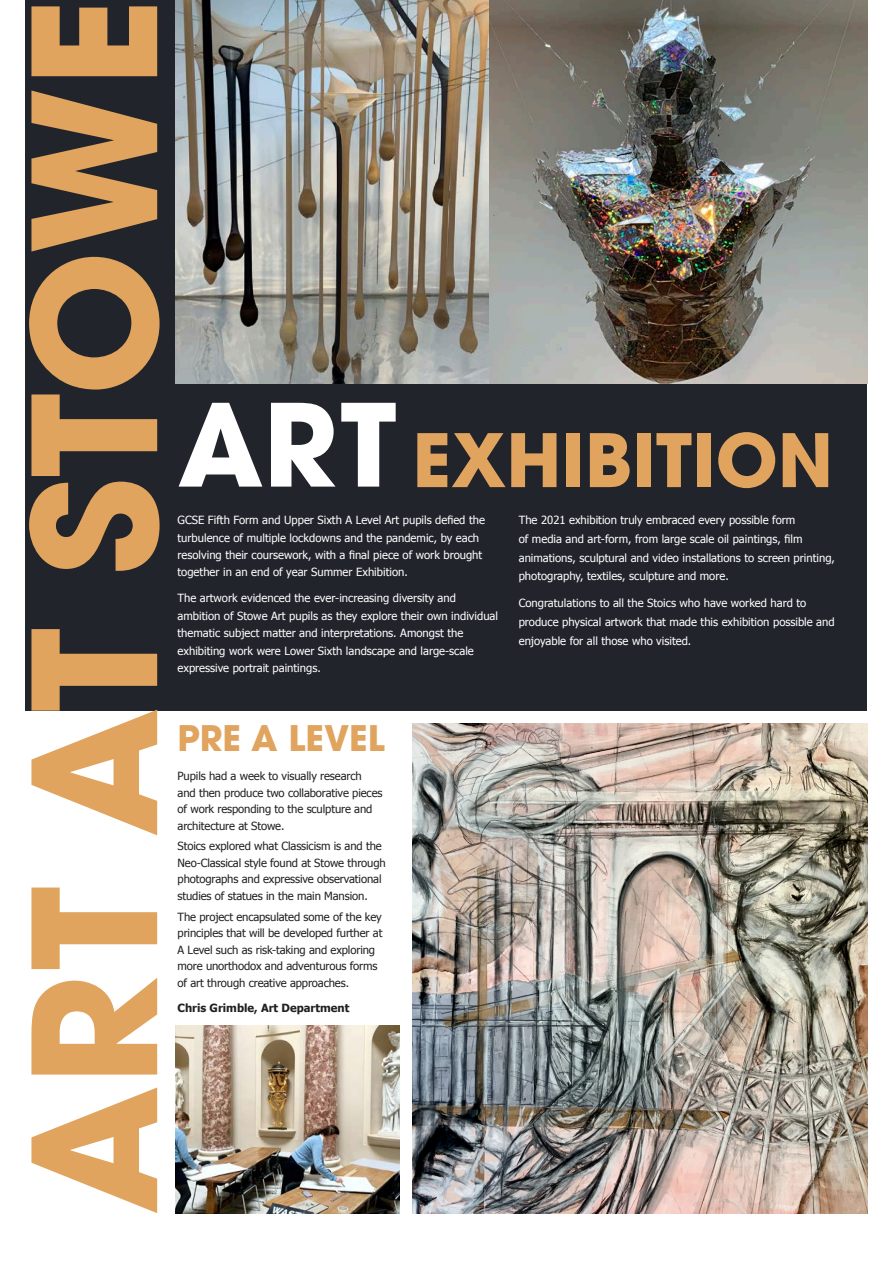
<style>
.page{position:relative;width:893px;height:1263px;background:#fff}
.page>*{position:absolute;margin:0;border:0;box-sizing:border-box;transform-origin:0 0}
.t1{font:700 113.25px "Avant Garde";color:#fff}
.t2{font:700 72.9px "Avant Garde";color:#e0a45e}
.t3{font:700 34.95px "Avant Garde";color:#e0a45e}
.t4{font:11.25px/17.4px "Tahoma";color:#fff}
.t5{font:11.25px/16.5px "Tahoma";letter-spacing:-.01em;color:#231f20}
.t6{font:700 11.25px "Tahoma";color:#231f20}
</style>
<div class="page">
<div style="left:26px;top:0;width:841px;height:710px;background:#22242c"></div>
<img style="left:412px;top:724px;width:455px;height:489px">
<img style="left:176px;top:1025px;width:223px;height:188px">
<img style="left:176px;top:0;width:691px;height:383px">
<svg style="left:29px;top:6px;width:131px;height:1207px;fill:#e0a45e"></svg>
<p class="t1" style="left:178px;top:371px;width:221px">ART</p>
<p class="t2" style="left:412px;top:413px;width:422px">EXHIBITION</p>
<p class="t4" style="left:178px;top:511px;width:309px">GCSE Fifth Form and Upper Sixth A Level Art pupils defied the turbulence of multiple lockdowns and the pandemic, by each resolving their coursework, with a final piece of work brought together in an end of year Summer Exhibition.</p>
<p class="t4" style="left:178px;top:589px;width:322px">The artwork evidenced the ever-increasing diversity and ambition of Stowe Art pupils as they explore their own individual thematic subject matter and interpretations. Amongst the exhibiting work were Lower Sixth landscape and large-scale expressive portrait paintings.</p>
<p class="t3" style="left:178px;top:716px;width:209px">PRE A LEVEL</p>
<p class="t5" style="left:178px;top:767px;width:206px">Pupils had a week to visually research and then produce two collaborative pieces of work responding to the sculpture and architecture at Stowe.</p>
<p class="t5" style="left:178px;top:837px;width:210px">Stoics explored what Classicism is and the Neo-Classical style found at Stowe through photographs and expressive observational studies of statues in the main Mansion.</p>
<p class="t5" style="left:178px;top:908px;width:206px">The project encapsulated some of the key principles that will be developed further at A Level such as risk-taking and exploring more unorthodox and adventurous forms of art through creative approaches.</p>
<p class="t6" style="left:178px;top:1000px;width:173px">Chris Grimble, Art Department</p>
<p class="t4" style="left:519px;top:510px;width:318px;line-height:18.8px">The 2021 exhibition truly embraced every possible form<br>of media and art-form, from large scale oil paintings, film animations, sculptural and video installations to screen printing, photography, textiles, sculpture and more.</p>
<p class="t4" style="left:519px;top:593px;width:317px;line-height:18.6px">Congratulations to all the Stoics who have worked hard to produce physical artwork that made this exhibition possible and enjoyable for all those who visited.</p>
</div>
